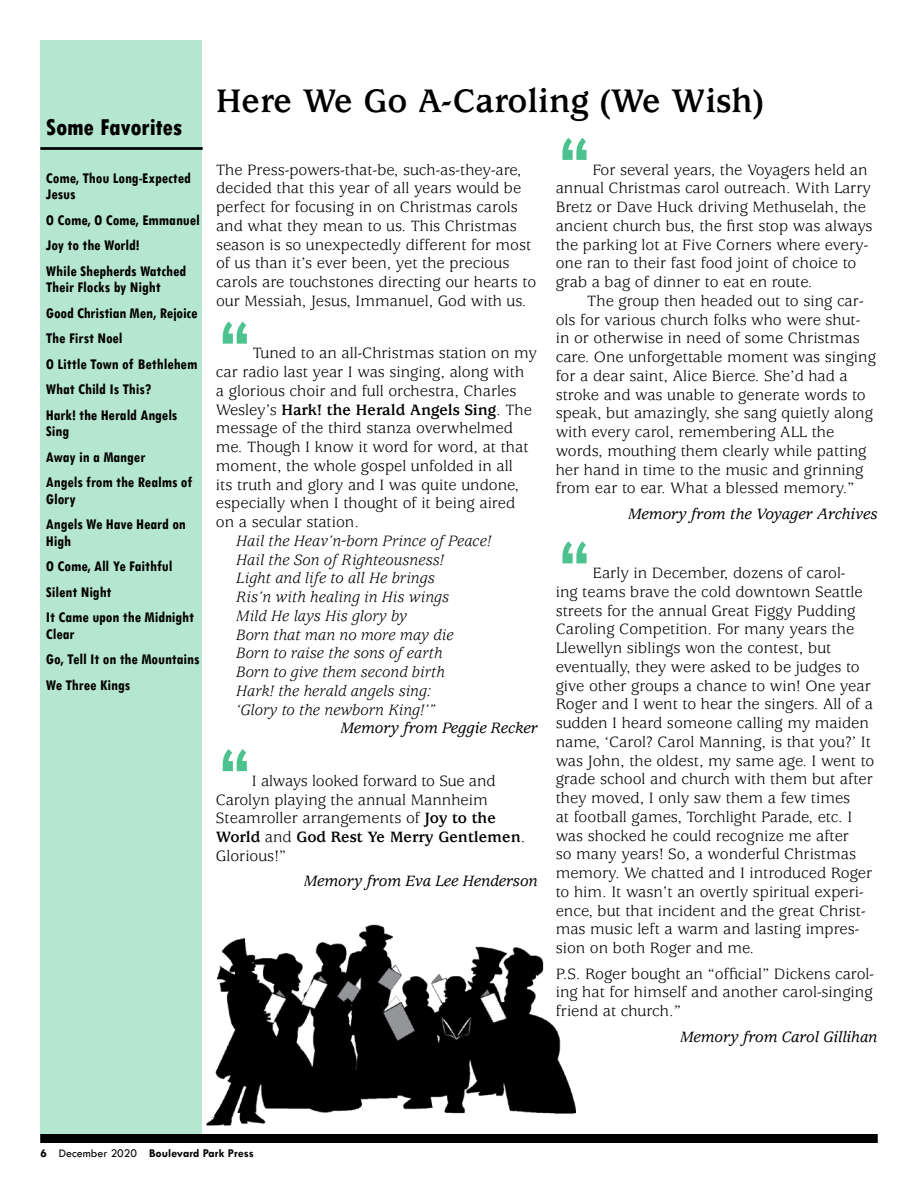
<style>
.page{position:relative;width:918px;height:1188px;background:#fff}
.page>*{position:absolute;margin:0;border:0;box-sizing:border-box;transform-origin:0 0}
.t1{font:800 condensed 84px "Tw Cen";color:#4cc28e}
.t2{font:700 36px "Usherwood Std";color:#000}
.t3{font:800 condensed 24px "Tw Cen";color:#000}
.t4{font:16.5px/18.8px "Usherwood Std";color:#000}
.t5{font:italic 16.5px/18.8px "Usherwood Std";color:#000}
.t6{font:italic 500 16.5px "Usherwood Std";color:#000}
.t7{font:700 condensed 15.75px/25.5px "Tw Cen";color:#000}
.t8{font:700 12px "Tw Cen";color:#000}
.s1{font-weight:700}
.s2{font-weight:400}
</style>
<div class="page">
<div style="left:40px;top:40px;width:162px;height:1101px;background:#b5e6d0"></div>
<div style="left:40px;top:1134px;width:838px;height:9px;background:#000"></div>
<hr style="left:40px;top:147px;width:162px;height:3px;background:#000">
<img style="left:206px;top:924px;width:370px;height:201px">
<h3 class="t3" style="left:46px;top:114px;width:138px">Some Favorites</h3>
<p class="t7" style="left:46px;top:170px;width:147px;line-height:16.5px">Come, Thou Long-Expected<br>Jesus</p>
<p class="t7" style="left:46px;top:208px;width:155px">O Come, O Come, Emmanuel<br>Joy to the World!<br>While Shepherds Watched</p>
<p class="t7" style="left:46px;top:275px;width:153px">Their Flocks by Night<br>Good Christian Men, Rejoice<br>The First Noel<br>O Little Town of Bethlehem<br>What Child Is This?<br>Hark! the Herald Angels</p>
<p class="t7" style="left:46px;top:419px;width:148px">Sing<br>Away in a Manger<br>Angels from the Realms of</p>
<p class="t7" style="left:46px;top:487px;width:141px">Glory<br>Angels We Have Heard on</p>
<p class="t7" style="left:46px;top:529px;width:150px">High<br>O Come, All Ye Faithful<br>Silent Night<br>It Came upon the Midnight</p>
<p class="t7" style="left:46px;top:622px;width:155px">Clear<br>Go, Tell It on the Mountains<br>We Three Kings</p>
<h2 class="t2" style="left:216px;top:81px;width:550px">Here We Go A-Caroling (We Wish)</h2>
<p class="t4" style="left:216px;top:161px;width:322px">The Press-powers-that-be, such-as-they-are, decided that this year of all years would be perfect for focusing in on Christmas carols and what they mean to us. This Christmas season is so unexpectedly different for most of us than it’s ever been, yet the precious carols are touchstones directing our hearts to our Messiah, Jesus, Immanuel, God with us.</p>
<h1 class="t1" style="left:216px;top:305px;width:38px">“</h1>
<p class="t4" style="left:216px;top:345px;width:323px;text-indent:37px">Tuned to an all-Christmas station on my car radio last year I was singing, along with<br>a glorious choir and full orchestra, Charles Wesley’s <span class="s1">Hark! the Herald Angels Sing</span>. The message of the third stanza overwhelmed me. Though I know it word for word, at that moment, the whole gospel unfolded in all<br>its truth and glory and I was quite undone, especially when I thought of it being aired on a secular station.</p>
<p class="t5" style="left:236px;top:532px;width:257px">Hail the Heav’n-born Prince of Peace!<br>Hail the Son of Righteousness!<br>Light and life to all He brings<br>Ris’n with healing in His wings<br>Mild He lays His glory by<br>Born that man no more may die<br>Born to raise the sons of earth<br>Born to give them second birth<br>Hark! the herald angels sing:<br>‘Glory to the newborn King!’”</p>
<p class="t6" style="left:340px;top:719px;width:199px">Memory from Peggie Recker</p>
<h1 class="t1" style="left:216px;top:732px;width:38px">“</h1>
<p class="t4" style="left:216px;top:772px;width:311px;text-indent:36px">I always looked forward to Sue and<br>Carolyn playing the annual Mannheim<br>Steamroller arrangements of <span class="s1">Joy to the<br>World</span> and <span class="s1">God Rest Ye Merry Gentlemen</span>.<br>Glorious!”</p>
<p class="t6" style="left:304px;top:872px;width:236px">Memory from Eva Lee Henderson</p>
<h1 class="t1" style="left:556px;top:121px;width:38px">“</h1>
<p class="t4" style="left:556px;top:161px;width:318px;text-indent:37px">For several years, the Voyagers held an annual Christmas carol outreach. With Larry Bretz or Dave Huck driving Methuselah, the ancient church bus, the first stop was always the parking lot at Five Corners where every&shy;one ran to their fast food joint of choice to grab a bag of dinner to eat en route.</p>
<p class="t4" style="left:556px;top:292px;width:322px;text-indent:32px">The group then headed out to sing car&shy;ols for various church folks who were shut&shy;in or otherwise in need of some Christmas care. One unforgettable moment was singing for a dear saint, Alice Bierce. She’d had a stroke and was unable to generate words to speak, but amazingly, she sang quietly along with every carol, remembering ALL the words, mouthing them clearly while patting her hand in time to the music and grinning from ear to ear. What a blessed memory.”</p>
<p class="t6" style="left:628px;top:505px;width:251px">Memory from the Voyager Archives</p>
<h1 class="t1" style="left:556px;top:524px;width:38px">“</h1>
<p class="t4" style="left:556px;top:564px;width:320px;text-indent:37px">Early in December, dozens of carol-<br>ing teams brave the cold downtown Seattle streets for the annual Great Figgy Pudding Caroling Competition. For many years the Llewellyn siblings won the contest, but eventually, they were asked to be judges to give other groups a chance to win! One year Roger and I went to hear the singers. All of a sudden I heard someone calling my maiden name, ‘Carol? Carol Manning, is that you?’ It was John, the oldest, my same age. I went to grade school and church with them but after they moved, I only saw them a few times<br>at football games, Torchlight Parade, etc. I was shocked he could recognize me after<br>so many years! So, a wonderful Christmas memory. We chatted and I introduced Roger to him. It wasn’t an overtly spiritual experi&shy;ence, but that incident and the great Christ&shy;mas music left a warm and lasting impres&shy;sion on both Roger and me.</p>
<p class="t4" style="left:556px;top:965px;width:320px;text-align:justify">P.S. Roger bought an “official” Dickens carol&shy;ing hat for himself and another carol-singing friend at church.”</p>
<p class="t6" style="left:680px;top:1027px;width:199px">Memory from Carol Gillihan</p>
<p class="t8" style="left:40px;top:1147px;width:215px">6 <span class="s2">December 2020</span> Boulevard Park Press</p>
</div>
